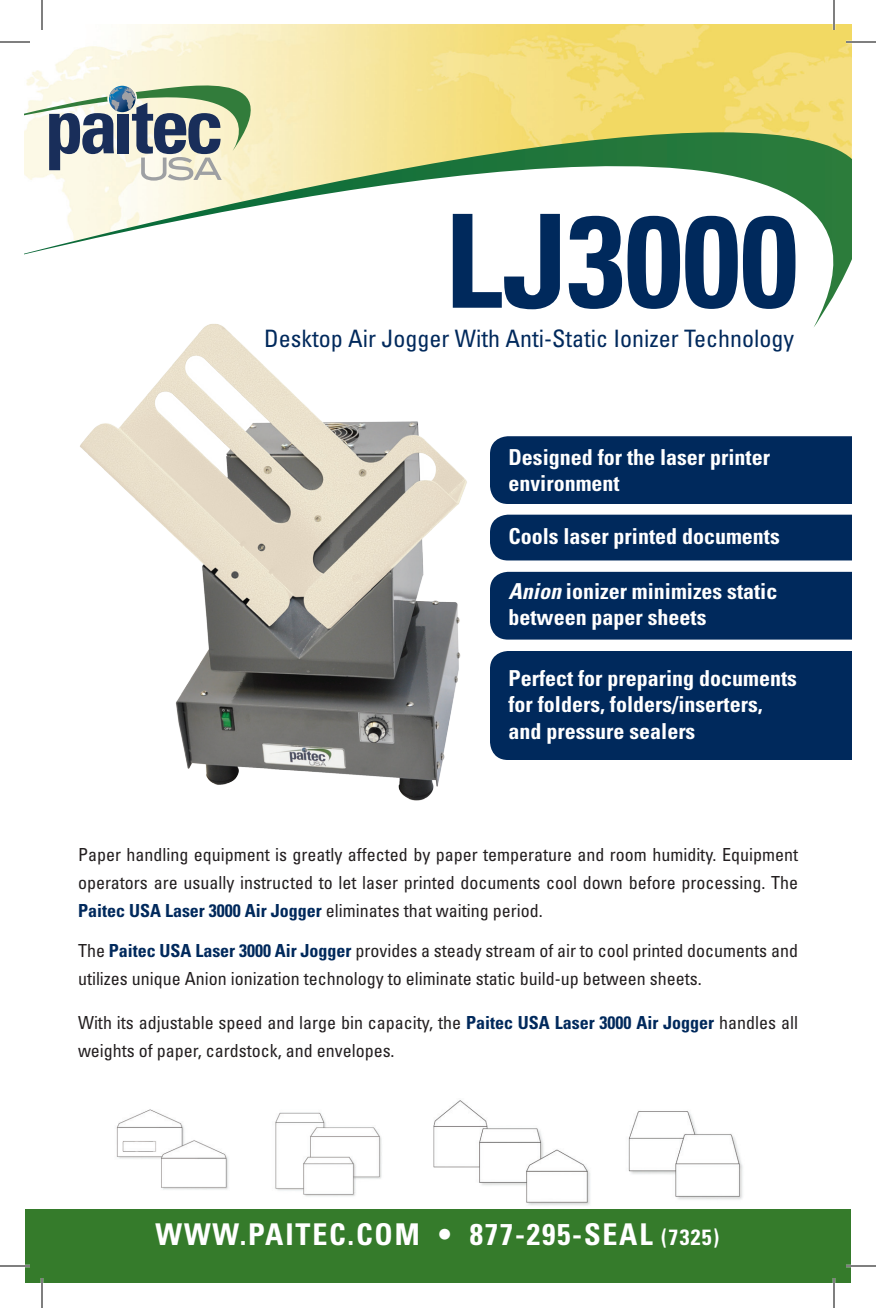
<style>
.page{position:relative;width:876px;height:1308px;background:#fff}
.page>*{position:absolute;margin:0;border:0;box-sizing:border-box;transform-origin:0 0}
.t1{font:700 condensed 130px "Univers";color:#00295c}
.t2{font:700 condensed 30px "Univers";letter-spacing:.06em;color:#fff}
.t3{font:condensed 24px "Univers";color:#00295c}
.t4{font:700 condensed 22px/26.4px "Univers";color:#fff}
.t5{font:condensed 18px/28px "Univers";color:#231f20}
.s1{font-style:italic}
.s2{font-weight:700;color:#00295c}
.s3{font-size:22px}
</style>
<div class="page">
<img style="left:76px;top:24px;width:776px;height:26px">
<svg style="left:24px;top:50px;width:828px;height:277px"></svg>
<svg style="left:24px;top:78px;width:235px;height:103px;background:#b6beb1"></svg>
<div style="left:25px;top:1210px;width:826px;height:73px;background:#357b2b"></div>
<div style="left:490px;top:436px;width:362px;height:68px;background:#00295c"></div>
<div style="left:490px;top:515px;width:362px;height:45px;background:#00295c"></div>
<div style="left:490px;top:572px;width:362px;height:68px;background:#00295c"></div>
<div style="left:490px;top:651px;width:362px;height:109px;background:#00295c"></div>
<img style="left:73px;top:312px;width:401px;height:489px">
<img style="left:116px;top:1100px;width:627px;height:106px">
<hr style="left:846px;top:41px;width:30px;height:2px;background:#fff">
<hr style="left:0;top:1265px;width:30px;height:2px;background:#fff">
<hr style="left:846px;top:1265px;width:30px;height:2px;background:#fff">
<hr style="left:41px;top:1278px;width:2px;height:30px;background:#fff">
<hr style="left:833px;top:0;width:2px;height:30px;background:#fff">
<hr style="left:833px;top:1278px;width:2px;height:30px;background:#fff">
<hr style="left:0;top:42px;width:30px;height:1px;background:#000">
<hr style="left:846px;top:42px;width:30px;height:1px;background:#000">
<hr style="left:0;top:1266px;width:30px;height:1px;background:#000">
<hr style="left:846px;top:1266px;width:30px;height:1px;background:#000">
<hr style="left:42px;top:0;width:1px;height:30px;background:#000">
<hr style="left:42px;top:1278px;width:1px;height:30px;background:#000">
<hr style="left:834px;top:0;width:1px;height:30px;background:#000">
<hr style="left:834px;top:1278px;width:1px;height:30px;background:#000">
<h1 class="t1" style="left:444px;top:182px;width:355px">LJ3000</h1>
<h3 class="t3" style="left:264px;top:323px;width:531px">Desktop Air Jogger With Anti-Static Ionizer Technology</h3>
<p class="t4" style="left:508px;top:443px;width:263px">Designed for the laser printer environment</p>
<p class="t4" style="left:508px;top:523px;width:273px">Cools laser printed documents</p>
<p class="t4" style="left:508px;top:578px;width:270px"><span class="s1">Anion</span> ionizer minimizes static between paper sheets</p>
<p class="t4" style="left:508px;top:665px;width:290px">Perfect for preparing documents for folders, folders/inserters, and pressure sealers</p>
<p class="t5" style="left:78px;top:841px;width:722px;text-align:justify">Paper handling equipment is greatly affected by paper temperature and room humidity. Equipment operators are usually instructed to let laser printed documents cool down before processing. The <span class="s2">Paitec USA Laser 3000 Air Jogger</span> eliminates that waiting period.</p>
<p class="t5" style="left:78px;top:937px;width:721px">The <span class="s2">Paitec USA Laser 3000 Air Jogger</span> provides a steady stream of air to cool printed documents and utilizes unique Anion ionization technology to eliminate static build-up between sheets.</p>
<p class="t5" style="left:78px;top:1009px;width:721px">With its adjustable speed and large bin capacity, the <span class="s2">Paitec USA Laser 3000 Air Jogger</span> handles all weights of paper, cardstock, and envelopes.</p>
<h2 class="t2" style="left:156px;top:1216px;width:565px">www.paitec.com • 877-295-SEAL <span class="s3">(7325)</span></h2>
</div>
